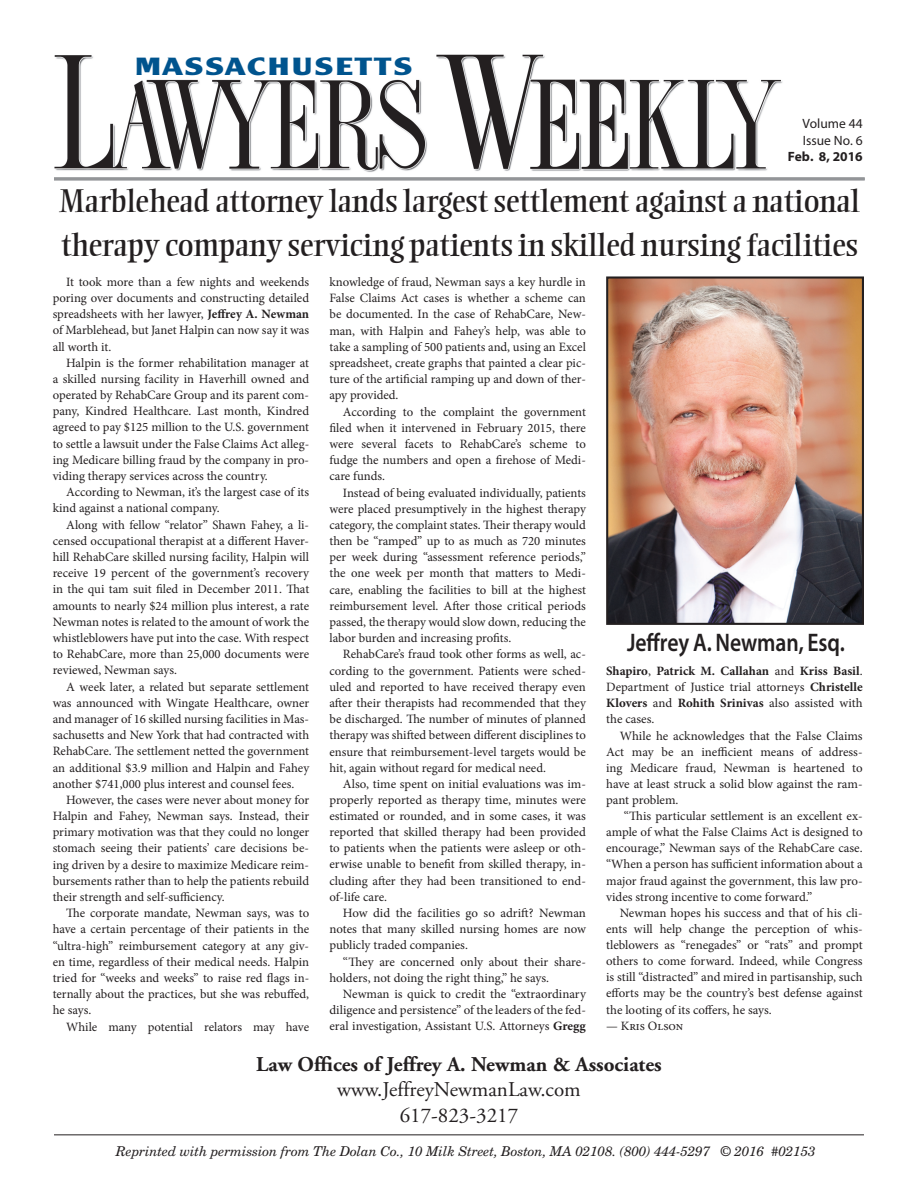
<style>
.page{position:relative;width:918px;height:1188px;background:#fff}
.page>*{position:absolute;margin:0;border:0;box-sizing:border-box;transform-origin:0 0}
.t1{font:32.25px/43.5px "Ellington";letter-spacing:-.005em;color:#231f20}
.t2{font:600 25.5px "Myriad Pro";letter-spacing:-.005em;color:#231f20;scale:.85 1}
.t3{font:700 24.45px "Clearface Gothic";letter-spacing:.055em;color:#00548e;scale:1.39 1}
.t4{font:700 21px "Adobe Garamond";color:#231f20}
.t5{font:21px/25.2px "Adobe Garamond";color:#231f20;text-align:center}
.t6{font:italic 13.5px "New Century Schlbk LT Std";letter-spacing:-.01em;color:#231f20}
.t7{font:13.5px/16.2px "Myriad Pro";color:#231f20}
.t8{font:700 13.5px "Myriad Pro";color:#231f20}
.t9{font:12.75px/16.2px "Minion Pro";color:#231f20;text-align:justify}
.s1{font-weight:700}
</style>
<div class="page">
<img style="left:55px;top:54px;width:728px;height:118px">
<hr style="left:54px;top:177px;width:811px;height:3px;background:#939598">
<img style="left:609px;top:279px;width:252px;height:343px">
<div style="left:606px;top:276px;width:258px;height:349px;border:2px solid #231f20"></div>
<hr style="left:54px;top:1134px;width:810px;height:1px;background:#231f20">
<h3 class="t3" style="left:135px;top:51px;width:201px">MASSACHUSETTS</h3>
<p class="t7" style="left:802px;top:116px;width:62px">Volume 44<br>Issue No. 6</p>
<p class="t8" style="left:788px;top:147px;width:76px">Feb. 8, 2016</p>
<h1 class="t1" style="left:59px;top:180px;width:802px">Marblehead attorney lands largest settlement against a national therapy company servicing patients in skilled nursing facilities</h1>
<p class="t9" style="left:53px;top:274px;width:258px;text-indent:14px">It took more than a few nights and weekends poring over documents and constructing detailed spreadsheets with her lawyer, <span class="s1">Jeffrey A. Newman </span>of Marblehead, but Janet Halpin can now say it was all worth it.</p>
<p class="t9" style="left:53px;top:355px;width:258px;text-indent:14px">Halpin is the former rehabilitation manager at a skilled nursing facility in Haverhill owned and operated by RehabCare Group and its parent com&shy;pany, Kindred Healthcare. Last month, Kindred agreed to pay $125 million to the U.S. government to settle a lawsuit under the False Claims Act alleg&shy;ing Medicare billing fraud by the company in pro&shy;viding therapy services across the country.</p>
<p class="t9" style="left:53px;top:484px;width:258px;text-indent:14px">According to Newman, it’s the largest case of its kind against a national company.</p>
<p class="t9" style="left:53px;top:517px;width:258px;text-indent:14px">Along with fellow “relator” Shawn Fahey, a li&shy;censed occupational therapist at a different Haver&shy;hill RehabCare skilled nursing facility, Halpin will receive 19 percent of the government’s recovery in the qui tam suit filed in December 2011. That amounts to nearly $24 million plus interest, a rate Newman notes is related to the amount of work the whistleblowers have put into the case. With respect to RehabCare, more than 25,000 documents were reviewed, Newman says.</p>
<p class="t9" style="left:53px;top:678px;width:258px;text-indent:14px">A week later, a related but separate settlement was announced with Wingate Healthcare, owner and manager of 16 skilled nursing facilities in Mas&shy;sachusetts and New York that had contracted with RehabCare. The settlement netted the government an additional $3.9 million and Halpin and Fahey another $741,000 plus interest and counsel fees.</p>
<p class="t9" style="left:53px;top:792px;width:258px;text-indent:14px">However, the cases were never about money for Halpin and Fahey, Newman says. Instead, their primary motivation was that they could no longer stomach seeing their patients’ care decisions be&shy;ing driven by a desire to maximize Medicare reim&shy;bursements rather than to help the patients rebuild their strength and self-sufficiency.</p>
<p class="t9" style="left:53px;top:905px;width:258px;text-indent:14px">The corporate mandate, Newman says, was to have a certain percentage of their patients in the “ultra-high” reimbursement category at any giv&shy;en time, regardless of their medical needs. Halpin tried for “weeks and weeks” to raise red flags in&shy;ternally about the practices, but she was rebuffed, he says.</p>
<p class="t9" style="left:66px;top:1018px;width:244px">While many potential relators may have</p>
<p class="t9" style="left:329px;top:274px;width:258px">knowledge of fraud, Newman says a key hurdle in False Claims Act cases is whether a scheme can be documented. In the case of RehabCare, New&shy;man, with Halpin and Fahey’s help, was able to take a sampling of 500 patients and, using an Excel spreadsheet, create graphs that painted a clear pic&shy;ture of the artificial ramping up and down of ther&shy;apy provided.</p>
<p class="t9" style="left:329px;top:403px;width:258px;text-indent:14px">According to the complaint the government filed when it intervened in February 2015, there were several facets to RehabCare’s scheme to fudge the numbers and open a firehose of Medi&shy;care funds.</p>
<p class="t9" style="left:329px;top:484px;width:258px;text-indent:14px">Instead of being evaluated individually, patients were placed presumptively in the highest therapy category, the complaint states. Their therapy would then be “ramped” up to as much as 720 minutes per week during “assessment reference periods,” the one week per month that matters to Medi&shy;care, enabling the facilities to bill at the highest reimbursement level. After those critical periods passed, the therapy would slow down, reducing the labor burden and increasing profits.</p>
<p class="t9" style="left:329px;top:646px;width:258px;text-indent:14px">RehabCare’s fraud took other forms as well, ac&shy;cording to the government. Patients were sched&shy;uled and reported to have received therapy even after their therapists had recommended that they be discharged. The number of minutes of planned therapy was shifted between different disciplines to ensure that reimbursement-level targets would be hit, again without regard for medical need.</p>
<p class="t9" style="left:329px;top:775px;width:258px;text-indent:14px">Also, time spent on initial evaluations was im&shy;properly reported as therapy time, minutes were estimated or rounded, and in some cases, it was reported that skilled therapy had been provided to patients when the patients were asleep or oth&shy;erwise unable to benefit from skilled therapy, in&shy;cluding after they had been transitioned to end&shy;of-life care.</p>
<p class="t9" style="left:329px;top:905px;width:258px;text-indent:13px">How did the facilities go so adrift? Newman notes that many skilled nursing homes are now publicly traded companies.</p>
<p class="t9" style="left:329px;top:953px;width:258px;text-indent:13px">“They are concerned only about their share&shy;holders, not doing the right thing,” he says.</p>
<p class="t9" style="left:329px;top:986px;width:258px;text-indent:13px">Newman is quick to credit the “extraordinary diligence and persistence” of the leaders of the fed&shy;eral investigation, Assistant U.S. Attorneys <span class="s1">Gregg</span></p>
<h2 class="t2" style="left:627px;top:626px;width:258px">Jeffrey A. Newman, Esq.</h2>
<p class="t9" style="left:606px;top:663px;width:258px"><span class="s1">Shapiro</span>, <span class="s1">Patrick M. Callahan</span> and <span class="s1">Kriss Basil</span>.<br>Department of Justice trial attorneys <span class="s1">Christelle Klovers</span> and <span class="s1">Rohith Srinivas</span> also assisted with the cases.</p>
<p class="t9" style="left:606px;top:728px;width:258px;text-indent:13px">While he acknowledges that the False Claims Act may be an inefficient means of address&shy;ing Medicare fraud, Newman is heartened to have at least struck a solid blow against the ram&shy;pant problem.</p>
<p class="t9" style="left:606px;top:808px;width:258px;text-indent:18px">“This particular settlement is an excellent ex&shy;ample of what the False Claims Act is designed to encourage,” Newman says of the RehabCare case. “When a person has sufficient information about a major fraud against the government, this law pro&shy;vides strong incentive to come forward.”</p>
<p class="t9" style="left:606px;top:905px;width:258px;text-indent:13px">Newman hopes his success and that of his cli&shy;ents will help change the perception of whis&shy;tleblowers as “renegades” or “rats” and prompt others to come forward. Indeed, while Congress is still “distracted” and mired in partisanship, such efforts may be the country’s best defense against the looting of its coffers, he says.</p>
<p class="t9" style="left:606px;top:1018px;width:79px">— Kris Olson</p>
<h3 class="t4" style="left:256px;top:1052px;width:407px">Law Offices of Jeffrey A. Newman &amp; Associates</h3>
<h3 class="t5" style="left:337px;top:1077px;width:245px">www.JeffreyNewmanLaw.com<br>617-823-3217</h3>
<p class="t6" style="left:116px;top:1143px;width:701px">Reprinted with permission from The Dolan Co., 10 Milk Street, Boston, MA 02108. (800) 444-5297 © 2016 #02153</p>
</div>
